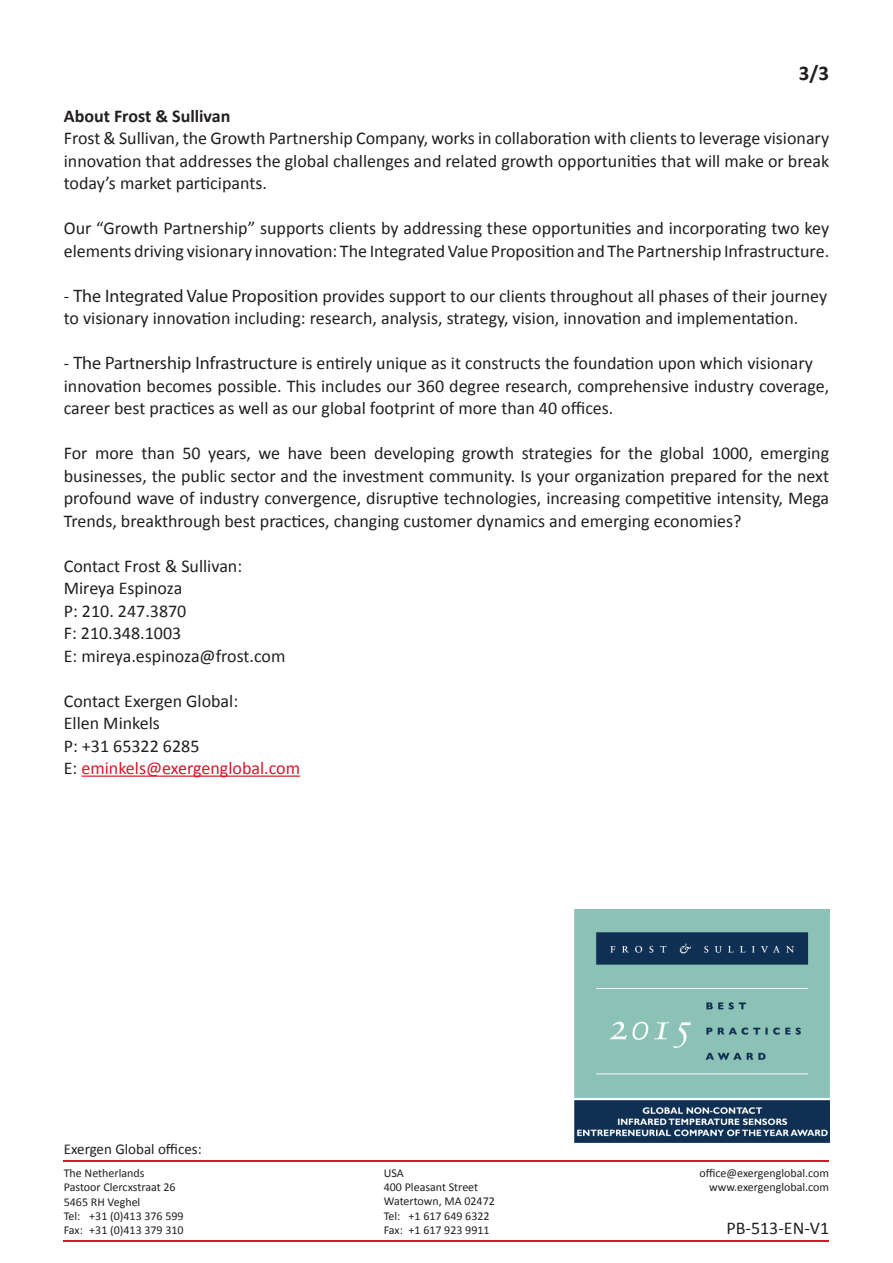
<style>
.page{position:relative;width:893px;height:1263px;background:#fff}
.page>*{position:absolute;margin:0;border:0;box-sizing:border-box;transform-origin:0 0}
.t1{font:700 21px "Calibri";color:#231f20}
.t2{font:18px/22.5px "Calibri";color:#231f20;text-align:justify}
.t3{font:18px "Calibri";color:#d71729}
.t4{font:700 18px "Calibri";color:#231f20}
.t5{font:15px "Calibri";color:#231f20}
.t6{font:12px "Calibri";color:#231f20}
.s1{font-family:"Myriad Pro"}
.s2{color:#231f20}
</style>
<div class="page">
<hr style="left:64px;top:1240px;width:765px;height:2px;background:#d71729">
<hr style="left:64px;top:1160px;width:765px;height:1px;background:#d71729">
<hr style="left:81px;top:775px;width:219px;height:2px;background:#d71729">
<img style="left:574px;top:909px;width:255px;height:234px">
<p class="t1" style="left:799px;top:60px;width:32px">3/3</p>
<p class="t4" style="left:64px;top:104px;width:168px">About Frost &amp; Sullivan</p>
<p class="t2" style="left:64px;top:126px;width:767px">Frost &amp; Sullivan, the Growth Partnership Company, works in collaboration with clients to leverage visionary innovation that addresses the global challenges and related growth opportunities that will make or break today’s market participants.</p>
<p class="t2" style="left:64px;top:216px;width:767px">Our “Growth Partnership” supports clients by addressing these opportunities and incorporating two key elements driving visionary innovation: The Integrated Value Proposition and The Partnership Infrastructure.</p>
<p class="t2" style="left:64px;top:283px;width:765px">- <span class="s1">The Integrated Value Proposition</span> provides support to our clients throughout all phases of their journey</p>
<p class="t2" style="left:64px;top:306px;width:736px">to visionary innovation including: research, analysis, strategy, vision, innovation and implementation.</p>
<p class="t2" style="left:64px;top:351px;width:751px">- <span class="s1">The Partnership Infrastructure</span> is entirely unique as it constructs the foundation upon which visionary</p>
<p class="t2" style="left:64px;top:373px;width:767px">innovation becomes possible. This includes our 360 degree research, comprehensive industry coverage, career best practices as well as our global footprint of more than 40 offices.</p>
<p class="t2" style="left:64px;top:441px;width:767px">For more than 50 years, we have been developing growth strategies for the global 1000, emerging businesses, the public sector and the investment community. Is your organization prepared for the next profound wave of industry convergence, disruptive technologies, increasing competitive intensity, Mega Trends, breakthrough best practices, changing customer dynamics and emerging economies?</p>
<p class="t2" style="left:64px;top:553px;width:180px">Contact Frost &amp; Sullivan:</p>
<p class="t2" style="left:64px;top:576px;width:120px">Mireya Espinoza</p>
<p class="t2" style="left:64px;top:598px;width:124px">P: 210. 247.3870</p>
<p class="t2" style="left:64px;top:621px;width:119px">F: 210.348.1003</p>
<p class="t2" style="left:64px;top:643px;width:223px">E: mireya.espinoza@frost.com</p>
<p class="t2" style="left:64px;top:688px;width:176px">Contact Exergen Global:</p>
<p class="t2" style="left:64px;top:711px;width:98px">Ellen Minkels</p>
<p class="t2" style="left:64px;top:733px;width:137px">P: +31 65322 6285</p>
<p class="t3" style="left:64px;top:757px;width:238px"><span class="s2">E:</span> eminkels@exergenglobal.com</p>
<p class="t5" style="left:64px;top:1140px;width:139px">Exergen Global offices:</p>
<p class="t6" style="left:64px;top:1165px;width:82px">The Netherlands</p>
<p class="t6" style="left:64px;top:1180px;width:113px">Pastoor Clercxstraat 26</p>
<p class="t6" style="left:64px;top:1194px;width:78px">5465 RH Veghel</p>
<p class="t6" style="left:64px;top:1208px;width:18px">Tel:</p>
<p class="t6" style="left:64px;top:1223px;width:21px">Fax:</p>
<p class="t6" style="left:89px;top:1208px;width:96px">+31 (0)413 376 599</p>
<p class="t6" style="left:89px;top:1223px;width:96px">+31 (0)413 379 310</p>
<p class="t6" style="left:384px;top:1165px;width:22px">USA</p>
<p class="t6" style="left:384px;top:1179px;width:96px">400 Pleasant Street</p>
<p class="t6" style="left:384px;top:1194px;width:113px">Watertown, MA 02472</p>
<p class="t6" style="left:384px;top:1208px;width:18px">Tel:</p>
<p class="t6" style="left:384px;top:1223px;width:21px">Fax:</p>
<p class="t6" style="left:409px;top:1208px;width:83px">+1 617 649 6322</p>
<p class="t6" style="left:409px;top:1223px;width:83px">+1 617 923 9911</p>
<p class="t6" style="left:699px;top:1165px;width:131px">office@exergenglobal.com</p>
<p class="t6" style="left:709px;top:1180px;width:122px">www.exergenglobal.com</p>
<p class="t2" style="left:726px;top:1216px;width:104px">PB-513-EN-V1</p>
</div>
